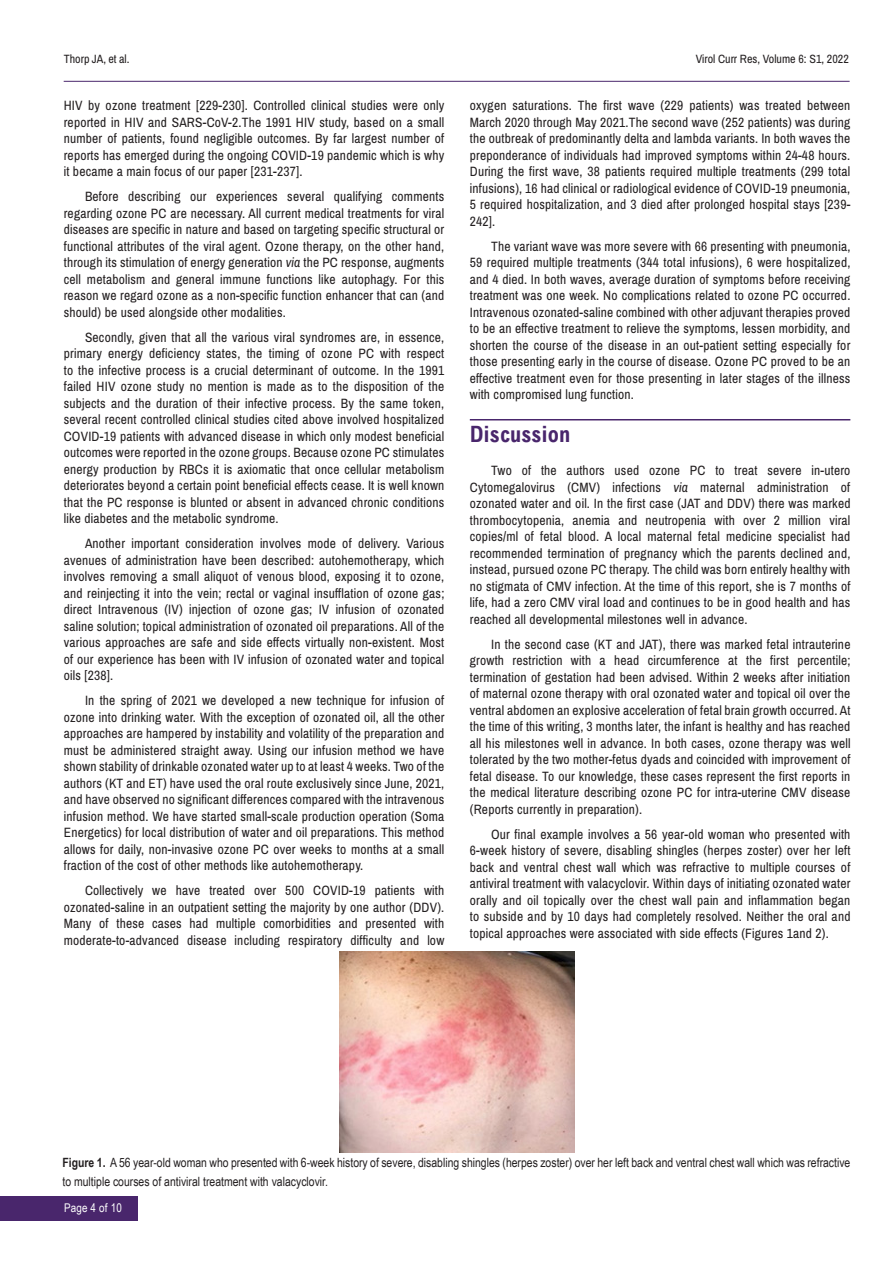
<style>
.page{position:relative;width:893px;height:1263px;background:#fff}
.page>*{position:absolute;margin:0;border:0;box-sizing:border-box;transform-origin:0 0}
.t1{font:700 condensed 22.5px "Arial";color:#49266c}
.t2{font:13.5px/16.5px "Archivo Narrow";letter-spacing:.015em;color:#231f20;text-align:justify}
.t3{font:12.75px/19.2px "Arial Narrow";color:#231f20}
.t4{font:12px "Archivo Narrow";color:#231f20}
.t5{font:12px "Arial Narrow";letter-spacing:.015em;color:#fff}
.s1{font-style:italic}
.s2{font-weight:700}
</style>
<div class="page">
<hr style="left:64px;top:81px;width:786px;height:1px;background:#49266c">
<div style="left:0;top:1196px;width:137px;height:24px;background:#49266c"></div>
<hr style="left:470px;top:419px;width:380px;height:1px;background:#49266c">
<img style="left:339px;top:951px;width:235px;height:202px">
<p class="t4" style="left:64px;top:52px;width:67px">Thorp JA, et al.</p>
<p class="t4" style="left:696px;top:52px;width:154px">Virol Curr Res, Volume 6: S1, 2022</p>
<p class="t2" style="left:64px;top:98px;width:382px">HIV by ozone treatment [229-230]. Controlled clinical studies were only reported in HIV and SARS-CoV-2.The 1991 HIV study, based on a small number of patients, found negligible outcomes. By far largest number of reports has emerged during the ongoing COVID-19 pandemic which is why it became a main focus of our paper [231-237].</p>
<p class="t2" style="left:64px;top:189px;width:382px;text-indent:21px">Before describing our experiences several qualifying comments regarding ozone PC are necessary. All current medical treatments for viral diseases are specific in nature and based on targeting specific structural or functional attributes of the viral agent. Ozone therapy, on the other hand,</p>
<p class="t2" style="left:64px;top:271px;width:382px">cell metabolism and general immune functions like autophagy. For this reason we regard ozone as a non-specific function enhancer that can (and should) be used alongside other modalities.</p>
<p class="t2" style="left:64px;top:329px;width:382px;text-indent:21px">Secondly, given that all the various viral syndromes are, in essence, primary energy deficiency states, the timing of ozone PC with respect to the infective process is a crucial determinant of outcome. In the 1991 failed HIV ozone study no mention is made as to the disposition of the subjects and the duration of their infective process. By the same token, several recent controlled clinical studies cited above involved hospitalized COVID-19 patients with advanced disease in which only modest beneficial outcomes were reported in the ozone groups. Because ozone PC stimulates energy production by RBCs it is axiomatic that once cellular metabolism deteriorates beyond a certain point beneficial effects cease. It is well known that the PC response is blunted or absent in advanced chronic conditions like diabetes and the metabolic syndrome.</p>
<p class="t2" style="left:64px;top:535px;width:382px;text-indent:21px">Another important consideration involves mode of delivery. Various avenues of administration have been described: autohemotherapy, which involves removing a small aliquot of venous blood, exposing it to ozone, and reinjecting it into the vein; rectal or vaginal insufflation of ozone gas; direct Intravenous (IV) injection of ozone gas; IV infusion of ozonated saline solution; topical administration of ozonated oil preparations. All of the various approaches are safe and side effects virtually non-existent. Most of our experience has been with IV infusion of ozonated water and topical oils [238].</p>
<p class="t2" style="left:64px;top:692px;width:382px;text-indent:21px">In the spring of 2021 we developed a new technique for infusion of ozone into drinking water. With the exception of ozonated oil, all the other approaches are hampered by instability and volatility of the preparation and must be administered straight away. Using our infusion method we have shown stability of drinkable ozonated water up to at least 4 weeks. Two of the authors (KT and ET) have used the oral route exclusively since June, 2021, and have observed no significant differences compared with the intravenous infusion method. We have started small-scale production operation (Soma Energetics) for local distribution of water and oil preparations. This method allows for daily, non-invasive ozone PC over weeks to months at a small fraction of the cost of other methods like autohemotherapy.</p>
<p class="t2" style="left:64px;top:882px;width:382px;text-indent:21px">Collectively we have treated over 500 COVID-19 patients with ozonated-saline in an outpatient setting the majority by one author (DDV).<br>Many of these cases had multiple comorbidities and presented with moderate-to-advanced disease including respiratory difficulty and low</p>
<p class="t2" style="left:470px;top:98px;width:382px">oxygen saturations. The first wave (229 patients) was treated between March 2020 through May 2021.The second wave (252 patients) was during the outbreak of predominantly delta and lambda variants. In both waves the preponderance of individuals had improved symptoms within 24-48 hours.<br>During the first wave, 38 patients required multiple treatments (299 total infusions), 16 had clinical or radiological evidence of COVID-19 pneumonia, 5 required hospitalization, and 3 died after prolonged hospital stays [239- 242].</p>
<p class="t2" style="left:470px;top:238px;width:382px;text-indent:21px">The variant wave was more severe with 66 presenting with pneumonia, 59 required multiple treatments (344 total infusions), 6 were hospitalized, and 4 died. In both waves, average duration of symptoms before receiving treatment was one week. No complications related to ozone PC occurred.<br>Intravenous ozonated-saline combined with other adjuvant therapies proved to be an effective treatment to relieve the symptoms, lessen morbidity, and shorten the course of the disease in an out-patient setting especially for those presenting early in the course of disease. Ozone PC proved to be an effective treatment even for those presenting in later stages of the illness with compromised lung function.</p>
<h1 class="t1" style="left:470px;top:421px;width:102px">Discussion</h1>
<p class="t2" style="left:491px;top:463px;width:361px">Two of the authors used ozone PC to treat severe in-utero</p>
<p class="t2" style="left:470px;top:496px;width:382px">ozonated water and oil. In the first case (JAT and DDV) there was marked thrombocytopenia, anemia and neutropenia with over 2 million viral copies/ml of fetal blood. A local maternal fetal medicine specialist had recommended termination of pregnancy which the parents declined and, instead, pursued ozone PC therapy. The child was born entirely healthy with no stigmata of CMV infection. At the time of this report, she is 7 months of life, had a zero CMV viral load and continues to be in good health and has reached all developmental milestones well in advance.</p>
<p class="t2" style="left:470px;top:636px;width:382px;text-indent:21px">In the second case (KT and JAT), there was marked fetal intrauterine growth restriction with a head circumference at the first percentile; termination of gestation had been advised. Within 2 weeks after initiation of maternal ozone therapy with oral ozonated water and topical oil over the ventral abdomen an explosive acceleration of fetal brain growth occurred. At the time of this writing, 3 months later, the infant is healthy and has reached all his milestones well in advance. In both cases, ozone therapy was well tolerated by the two mother-fetus dyads and coincided with improvement of fetal disease. To our knowledge, these cases represent the first reports in the medical literature describing ozone PC for intra-uterine CMV disease (Reports currently in preparation).</p>
<p class="t2" style="left:470px;top:826px;width:382px;text-indent:21px">Our final example involves a 56 year-old woman who presented with 6-week history of severe, disabling shingles (herpes zoster) over her left back and ventral chest wall which was refractive to multiple courses of antiviral treatment with valacyclovir. Within days of initiating ozonated water orally and oil topically over the chest wall pain and inflammation began to subside and by 10 days had completely resolved. Neither the oral and topical approaches were associated with side effects (Figures 1and 2).</p>
<p class="t2" style="left:64px;top:255px;width:382px">through its stimulation of energy generation <span class="s1">via</span> the PC response, augments</p>
<p class="t2" style="left:470px;top:479px;width:382px">Cytomegalovirus (CMV) infections <span class="s1">via</span> maternal administration of</p>
<p class="t3" style="left:63px;top:1153px;width:789px"><span class="s2">Figure 1.</span> A 56 year-old woman who presented with 6-week history of severe, disabling shingles (herpes zoster) over her left back and ventral chest wall which was refractive to multiple courses of antiviral treatment with valacyclovir.</p>
<p class="t5" style="left:64px;top:1199px;width:59px">Page 4 of 10</p>
</div>
